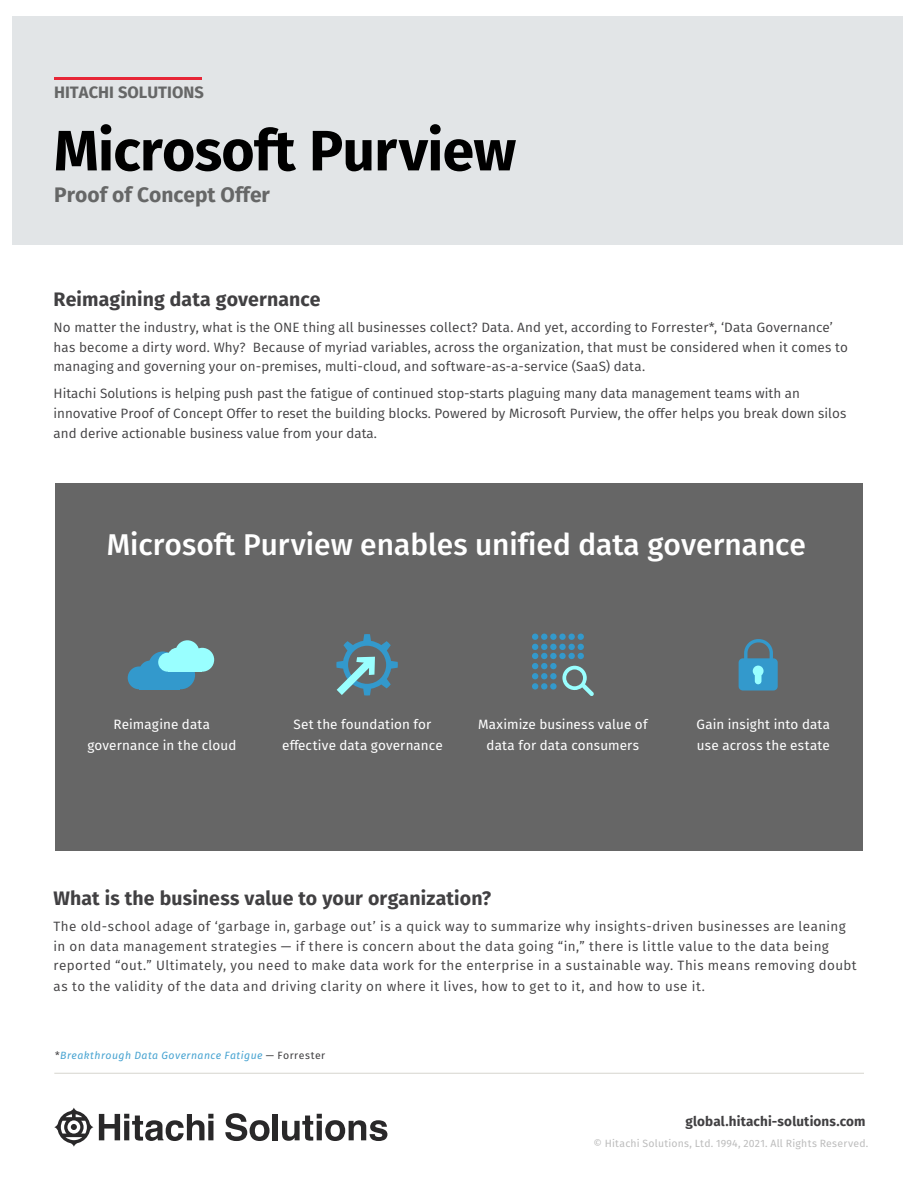
<style>
.page{position:relative;width:918px;height:1188px;background:#fff}
.page>*{position:absolute;margin:0;border:0;box-sizing:border-box;transform-origin:0 0}
.t1{font:700 57px "Fira Sans";letter-spacing:-.01em;color:#000}
.t2{font:500 30px "Fira Sans";color:#fff}
.t3{font:700 21px "Fira Sans";color:#666767}
.t4{font:700 19.5px "Fira Sans";letter-spacing:.01em;color:#414042}
.t5{font:700 16.5px "Fira Sans";letter-spacing:.005em;color:#666767}
.t6{font:13.5px/19.5px "Fira Sans";letter-spacing:.015em;color:#414042}
.t7{font:13.5px/19.5px "Fira Sans";letter-spacing:.035em;color:#414042}
.t8{font:13.5px/21px "Fira Sans";letter-spacing:.01em;color:#fff;text-align:center}
.t9{font:700 13.5px "Fira Sans";letter-spacing:.01em;color:#414042}
.t10{font:10.5px "Fira Sans";letter-spacing:.02em;color:#bdbdbd}
.t11{font:italic 10.5px "Fira Sans";letter-spacing:.045em;color:#47a3d1}
.s1{font-style:normal;color:#414042}
</style>
<div class="page">
<div style="left:12px;top:16px;width:890px;height:229px;background:#e2e5e7"></div>
<hr style="left:54px;top:78px;width:147px;height:2px;background:#e72637">
<svg style="left:54px;top:1108px;width:39px;height:39px"></svg>
<svg style="left:99px;top:1114px;width:114px;height:27px"></svg>
<svg style="left:225px;top:1113px;width:45px;height:28px"></svg>
<div style="left:273px;top:1114px;width:5px;height:26px;background:#292829"></div>
<svg style="left:282px;top:1114px;width:105px;height:27px"></svg>
<hr style="left:54px;top:1073px;width:810px;height:1px;background:#d7d5cf">
<div style="left:55px;top:483px;width:807px;height:368px;background:#666"></div>
<div style="left:148px;top:652px;width:29px;height:28px;background:#39c;border-radius:50%"></div>
<div style="left:166px;top:661px;width:29px;height:28px;background:#39c;border-radius:50%"></div>
<div style="left:139px;top:661px;width:22px;height:22px;background:#39c;border-radius:50%"></div>
<div style="left:128px;top:666px;width:23px;height:23px;background:#39c;border-radius:50%"></div>
<div style="left:140px;top:675px;width:40px;height:14px;background:#39c"></div>
<div style="left:175px;top:640px;width:24px;height:24px;background:#9ff;border-radius:50%"></div>
<div style="left:190px;top:648px;width:24px;height:24px;background:#9ff;border-radius:50%"></div>
<div style="left:168px;top:648px;width:18px;height:18px;background:#9ff;border-radius:50%"></div>
<div style="left:158px;top:653px;width:19px;height:19px;background:#9ff;border-radius:50%"></div>
<div style="left:168px;top:660px;width:33px;height:12px;background:#9ff"></div>
<svg style="left:336px;top:634px;width:62px;height:62px"></svg>
<div style="left:550px;top:653px;width:7px;height:6px;background:#39c;border-radius:50%"></div>
<div style="left:559px;top:653px;width:7px;height:6px;background:#39c;border-radius:50%"></div>
<div style="left:568px;top:653px;width:7px;height:6px;background:#39c;border-radius:50%"></div>
<div style="left:550px;top:644px;width:7px;height:6px;background:#39c;border-radius:50%"></div>
<div style="left:559px;top:644px;width:7px;height:6px;background:#39c;border-radius:50%"></div>
<div style="left:568px;top:644px;width:7px;height:6px;background:#39c;border-radius:50%"></div>
<div style="left:550px;top:634px;width:7px;height:6px;background:#39c;border-radius:50%"></div>
<div style="left:559px;top:634px;width:7px;height:6px;background:#39c;border-radius:50%"></div>
<div style="left:568px;top:634px;width:7px;height:6px;background:#39c;border-radius:50%"></div>
<svg style="left:578px;top:634px;width:6px;height:25px"></svg>
<div style="left:550px;top:663px;width:7px;height:6px;background:#39c;border-radius:50%"></div>
<svg style="left:532px;top:634px;width:15px;height:45px"></svg>
<div style="left:550px;top:673px;width:7px;height:6px;background:#39c;border-radius:50%"></div>
<div style="left:532px;top:683px;width:6px;height:7px;background:#39c;border-radius:50%"></div>
<div style="left:541px;top:683px;width:6px;height:7px;background:#39c;border-radius:50%"></div>
<div style="left:550px;top:683px;width:7px;height:7px;background:#39c;border-radius:50%"></div>
<svg style="left:562px;top:666px;width:32px;height:30px"></svg>
<svg style="left:739px;top:639px;width:39px;height:52px"></svg>
<p class="t5" style="left:54px;top:79px;width:151px">HITACHI SOLUTIONS</p>
<h1 class="t1" style="left:54px;top:103px;width:464px">Microsoft Purview</h1>
<h3 class="t3" style="left:54px;top:177px;width:217px">Proof of Concept Offer</h3>
<h3 class="t4" style="left:54px;top:283px;width:268px">Reimagining data governance</h3>
<p class="t6" style="left:54px;top:318px;width:796px">No matter the industry, what is the ONE thing all businesses collect? Data. And yet, according to Forrester*, ‘Data Governance’ has become a dirty word. Why? Because of myriad variables, across the organization, that must be considered when it comes to managing and governing your on-premises, multi-cloud, and software-as-a-service (SaaS) data.</p>
<p class="t6" style="left:54px;top:382px;width:794px;line-height:20.2px">Hitachi Solutions is helping push past the fatigue of continued stop-starts plaguing many data management teams with an innovative Proof of Concept Offer to reset the building blocks. Powered by Microsoft Purview, the offer helps you break down silos and derive actionable business value from your data.</p>
<h2 class="t2" style="left:107px;top:520px;width:701px">Microsoft Purview enables unified data governance</h2>
<p class="t8" style="left:87px;top:714px;width:150px">Reimagine data governance in the cloud</p>
<p class="t8" style="left:282px;top:714px;width:162px">Set the foundation for effective data governance</p>
<p class="t8" style="left:478px;top:714px;width:171px">Maximize business value of data for data consumers</p>
<p class="t8" style="left:697px;top:714px;width:135px;text-align:left">Gain insight into data use across the estate</p>
<h3 class="t4" style="left:53px;top:882px;width:439px">What is the business value to your organization?</h3>
<p class="t7" style="left:53px;top:917px;width:805px">The old-school adage of ‘garbage in, garbage out’ is a quick way to summarize why insights-driven businesses are leaning in on data management strategies — if there is concern about the data going “in,” there is little value to the data being reported “out.” Ultimately, you need to make data work for the enterprise in a sustainable way. This means removing doubt</p>
<p class="t7" style="left:53px;top:977px;width:653px">as to the validity of the data and driving clarity on where it lives, how to get to it, and how to use it.</p>
<p class="t11" style="left:55px;top:1048px;width:271px"><span class="s1">*</span>Breakthrough Data Governance Fatigue <span class="s1">— Forrester</span></p>
<p class="t9" style="left:686px;top:1110px;width:181px">global.hitachi-solutions.com</p>
<p class="t10" style="left:594px;top:1135px;width:276px">© Hitachi Solutions, Ltd. 1994, 2021. All Rights Reserved.</p>
</div>
